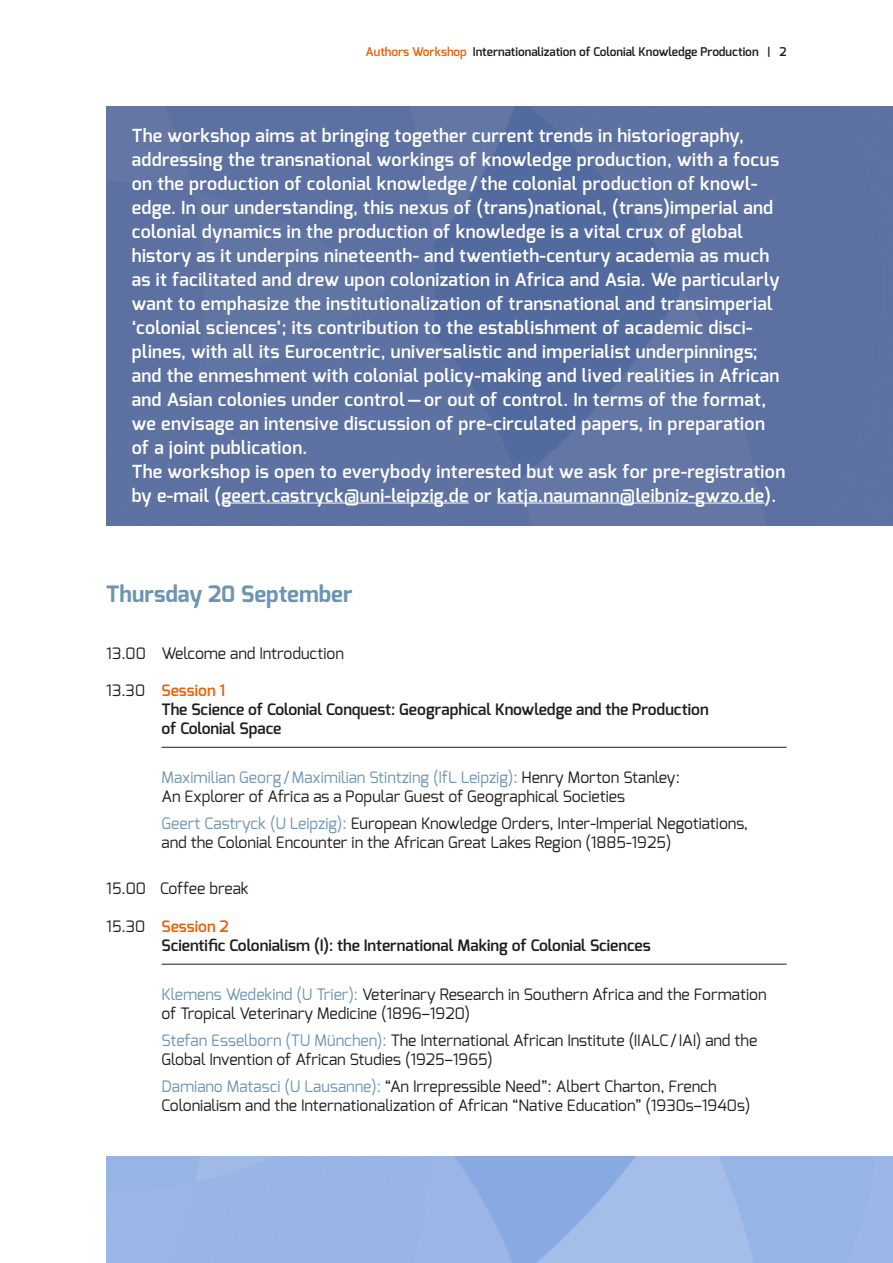
<style>
.page{position:relative;width:893px;height:1263px;background:#fff}
.page>*{position:absolute;margin:0;border:0;box-sizing:border-box;transform-origin:0 0}
.Tag{font:700 22.5px "Exo";color:#6d94b3}
.t1{font:600 18px/24px "Exo";letter-spacing:.02em;color:#fff}
.Beitrag{font:15.75px/18.9px "Exo";color:#1d1d1b}
.Panel{font:600 15.75px/18.9px "Exo";color:#1d1d1b}
.t2{font:600 15.75px "Exo";color:#eb6209}
.t3{font:600 12px "Exo";color:#1d1d1b}
.s1{color:#eb6209}
.s2{font-weight:400;color:#1d1d1b}
.s3{color:#6d94b3}
.s4{font-weight:400}
</style>
<div class="page">
<hr style="left:162px;top:747px;width:625px;height:1px;background:#1d1d1b">
<hr style="left:162px;top:964px;width:625px;height:1px;background:#1d1d1b">
<div style="left:106px;top:106px;width:787px;height:420px;background:#5c71a2"></div>
<hr style="left:221px;top:503px;width:248px;height:1px;background:#fff">
<hr style="left:497px;top:503px;width:268px;height:1px;background:#fff">
<p class="t3" style="left:366px;top:44px;width:423px"><span class="s1">Authors Workshop</span> Internationalization of Colonial Knowledge Production | 2</p>
<p class="t1" style="left:132px;top:123px;width:655px">The workshop aims at bringing together current trends in historiography, addressing the transnational workings of knowledge production, with a focus on the production of colonial knowledge / the colonial production of knowl&shy;edge. In our understanding, this nexus of (trans)national, (trans)imperial and colonial dynamics in the production of knowledge is a vital crux of global history as it underpins nineteenth- and twentieth-century academia as much as it facilitated and drew upon colonization in Africa and Asia. We particularly want to emphasize the institutionalization of transnational and transimperial ‘colonial sciences’; its contribution to the establishment of academic disci&shy;plines, with all its Eurocentric, universalistic and imperialist underpinnings; and the enmeshment with colonial policy-making and lived realities in African and Asian colonies under control — or out of control. In terms of the format, we envisage an intensive discussion of pre-circulated papers, in preparation of a joint publication.<br>The workshop is open to everybody interested but we ask for pre-registration by e-mail (geert.castryck@uni-leipzig.de or katja.naumann@leibniz-gwzo.de).</p>
<p class="Tag" style="left:106px;top:579px;width:248px">Thursday 20 September</p>
<p class="Beitrag" style="left:106px;top:643px;width:239px">13.00 Welcome and Introduction</p>
<p class="t2" style="left:106px;top:680px;width:121px"><span class="s2">13.30</span> Session 1</p>
<p class="Panel" style="left:162px;top:700px;width:549px">The Science of Colonial Conquest: Geographical Knowledge and the Production of Colonial Space</p>
<p class="Beitrag" style="left:162px;top:768px;width:520px"><span class="s3">Maximilian Georg/Maximilian Stintzing (IfL Leipzig):</span> Henry Morton Stanley:<br>An Explorer of Africa as a Popular Guest of Geographical Societies</p>
<p class="Beitrag" style="left:162px;top:814px;width:588px"><span class="s3">Geert Castryck (U Leipzig):</span> European Knowledge Orders, Inter-Imperial Negotiations, and the Colonial Encounter in the African Great Lakes Region (1885-1925)</p>
<p class="Beitrag" style="left:106px;top:879px;width:144px">15.00 Coffee break</p>
<p class="Panel" style="left:162px;top:917px;width:491px;text-indent:-55px"><span class="s4">15.30</span> <span class="s1">Session 2<br></span>Scientific Colonialism (I): the International Making of Colonial Sciences</p>
<p class="Beitrag" style="left:162px;top:984px;width:607px"><span class="s3">Klemens Wedekind (U Trier):</span> Veterinary Research in Southern Africa and the Formation of Tropical Veterinary Medicine (1896–1920)</p>
<p class="Beitrag" style="left:162px;top:1031px;width:597px"><span class="s3">Stefan Esselborn (TU München):</span> The International African Institute (IIALC/ IAI) and the<br>Global Invention of African Studies (1925–1965)</p>
<p class="Beitrag" style="left:162px;top:1077px;width:590px"><span class="s3">Damiano Matasci (U Lausanne):</span> “An Irrepressible Need”: Albert Charton, French<br>Colonialism and the Internationalization of African “Native Education” (1930s–1940s)</p>
</div>
